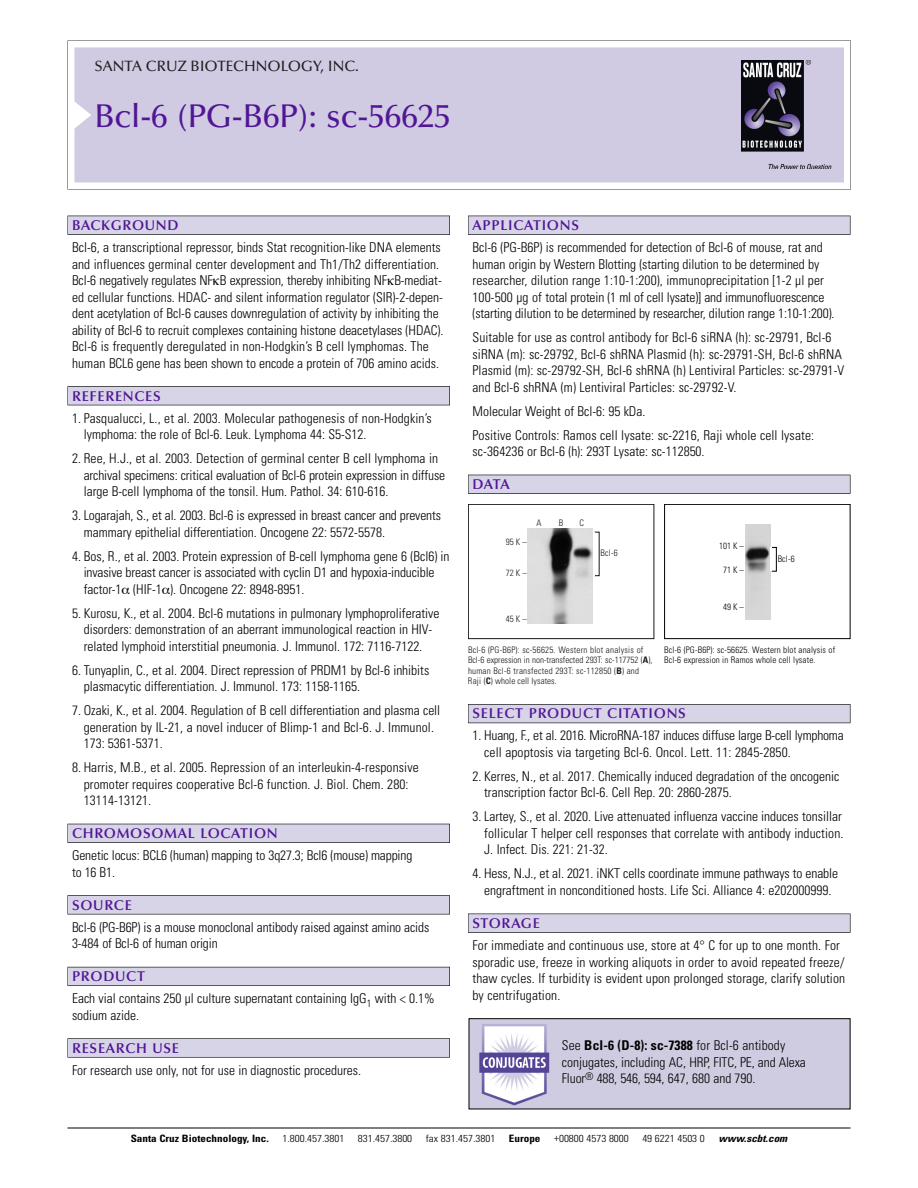
<style>
.page{position:relative;width:918px;height:1188px;background:#fff}
.page>*{position:absolute;margin:0;border:0;box-sizing:border-box;transform-origin:0 0}
.t1{font:500 33px "Optima";color:#511695}
.t2{font:500 15px "Optima";color:#231f20}
.t3{font:600 14.25px "Optima";letter-spacing:.05em;color:#511695}
.t4{font:300 condensed 13.5px/16.5px "Univers";color:#000}
.t5{font:300 condensed 10.2px "Univers";color:#000;scale:1.1 1}
.t6{font:700 condensed 10.2px "Univers";color:#000;scale:1.1 1}
.t7{font:italic 700 condensed 10.2px "Univers";color:#000;scale:1.1 1}
.t8{font:300 condensed 9px/10.5px "Univers";letter-spacing:.025em;color:#191919}
.t9{font:300 condensed 9px/10.5px "Univers";letter-spacing:.015em;color:#000}
.s1{font-weight:700}
</style>
<div class="page">
<svg style="left:74px;top:41px;width:777px;height:148px"></svg>
<div style="left:74px;top:47px;width:770px;height:135px;background:#d1cae3"></div>
<img style="left:741px;top:60px;width:90px;height:108px">
<div style="left:68px;top:216px;width:382px;height:19px;background:#535256"></div>
<div style="left:68px;top:216px;width:381px;height:18px;background:#d7d4e8"></div>
<div style="left:68px;top:386px;width:382px;height:19px;background:#515155"></div>
<div style="left:68px;top:387px;width:381px;height:18px;background:#d7d4e8"></div>
<div style="left:68px;top:824px;width:382px;height:19px;background:#515057"></div>
<div style="left:68px;top:824px;width:381px;height:18px;background:#d7d4e8"></div>
<div style="left:68px;top:895px;width:382px;height:19px;background:#575659"></div>
<div style="left:68px;top:896px;width:381px;height:18px;background:#d7d4e8"></div>
<div style="left:68px;top:967px;width:382px;height:19px;background:#595860"></div>
<div style="left:68px;top:967px;width:381px;height:18px;background:#d7d4e8"></div>
<svg style="left:68px;top:1038px;width:382px;height:20px"></svg>
<div style="left:68px;top:1039px;width:381px;height:18px;background:#d7d4e8"></div>
<div style="left:468px;top:216px;width:382px;height:19px;background:#535256"></div>
<div style="left:468px;top:216px;width:382px;height:18px;background:#d7d4e8"></div>
<div style="left:468px;top:475px;width:382px;height:19px;background:#525156"></div>
<div style="left:468px;top:475px;width:382px;height:18px;background:#d7d4e8"></div>
<div style="left:468px;top:704px;width:382px;height:19px;background:#55545b"></div>
<div style="left:468px;top:705px;width:382px;height:18px;background:#d7d4e8"></div>
<div style="left:468px;top:914px;width:382px;height:19px;background:#545457"></div>
<div style="left:468px;top:914px;width:382px;height:18px;background:#d7d4e8"></div>
<hr style="left:68px;top:1128px;width:782px;height:1px;background:#000">
<div style="left:468px;top:504px;width:186px;height:135px;border:1px solid #191919"></div>
<img style="left:528px;top:529px;width:65px;height:95px">
<div style="left:664px;top:504px;width:186px;height:135px;border:1px solid #000"></div>
<img style="left:745px;top:524px;width:25px;height:95px">
<img style="left:471px;top:1020px;width:377px;height:87px">
<div style="left:469px;top:1018px;width:381px;height:91px;border:1px solid #000"></div>
<p class="t2" style="left:94px;top:60px;width:266px">SANTA CRUZ BIOTECHNOLOGY, INC.</p>
<p class="t1" style="left:94px;top:102px;width:358px">Bcl-6 (PG-B6P): sc-56625</p>
<p class="t3" style="left:72px;top:219px;width:108px">BACKGROUND</p>
<p class="t4" style="left:72px;top:240px;width:373px">Bcl-6, a transcriptional repressor, binds Stat recognition-like DNA elements and influences germinal center development and Th1/Th2 differentiation.<br>Bcl-6 negatively regulates NF B expression, thereby inhibiting NF B-mediat&shy;ed cellular functions. HDAC- and silent information regulator (SIR)-2-depen&shy;dent acetylation of Bcl-6 causes downregulation of activity by inhibiting the ability of Bcl-6 to recruit complexes containing histone deacetylases (HDAC).<br>Bcl-6 is frequently deregulated in non-Hodgkin’s B cell lymphomas. The human BCL6 gene has been shown to encode a protein of 706 amino acids.</p>
<p class="t3" style="left:72px;top:390px;width:90px">REFERENCES</p>
<p class="t4" style="left:84px;top:411px;width:350px;text-indent:-12px">1. Pasqualucci, L., et al. 2003. Molecular pathogenesis of non-Hodgkin’s lymphoma: the role of Bcl-6. Leuk. Lymphoma 44: S5-S12.</p>
<p class="t4" style="left:84px;top:451px;width:363px;text-indent:-12px">2. Ree, H.J., et al. 2003. Detection of germinal center B cell lymphoma in archival specimens: critical evaluation of Bcl-6 protein expression in diffuse large B-cell lymphoma of the tonsil. Hum. Pathol. 34: 610-616.</p>
<p class="t4" style="left:84px;top:508px;width:359px;text-indent:-12px">3. Logarajah, S., et al. 2003. Bcl-6 is expressed in breast cancer and prevents mammary epithelial differentiation. Oncogene 22: 5572-5578.</p>
<p class="t4" style="left:84px;top:549px;width:367px;text-indent:-12px">4. Bos, R., et al. 2003. Protein expression of B-cell lymphoma gene 6 (Bcl6) in invasive breast cancer is associated with cyclin D1 and hypoxia-inducible factor-1 (HIF-1 ). Oncogene 22: 8948-8951.</p>
<p class="t4" style="left:72px;top:606px;width:369px;text-align:center">5. Kurosu, K., et al. 2004. Bcl-6 mutations in pulmonary lymphoproliferative disorders: demonstration of an aberrant immunological reaction in HIV&shy;related lymphoid interstitial pneumonia. J. Immunol. 172: 7116-7122.</p>
<p class="t4" style="left:84px;top:663px;width:347px;text-indent:-12px">6. Tunyaplin, C., et al. 2004. Direct repression of PRDM1 by Bcl-6 inhibits plasmacytic differentiation. J. Immunol. 173: 1158-1165.</p>
<p class="t4" style="left:84px;top:703px;width:358px;text-indent:-12px">7. Ozaki, K., et al. 2004. Regulation of B cell differentiation and plasma cell generation by IL-21, a novel inducer of Blimp-1 and Bcl-6. J. Immunol.<br>173: 5361-5371.</p>
<p class="t4" style="left:84px;top:760px;width:337px;text-indent:-12px">8. Harris, M.B., et al. 2005. Repression of an interleukin-4-responsive promoter requires cooperative Bcl-6 function. J. Biol. Chem. 280:<br>13114-13121.</p>
<p class="t3" style="left:72px;top:827px;width:207px">CHROMOSOMAL LOCATION</p>
<p class="t4" style="left:72px;top:849px;width:342px">Genetic locus: BCL6 (human) mapping to 3q27.3; Bcl6 (mouse) mapping to 16 B1.</p>
<p class="t3" style="left:72px;top:899px;width:61px">SOURCE</p>
<p class="t4" style="left:72px;top:920px;width:359px">Bcl-6 (PG-B6P) is a mouse monoclonal antibody raised against amino acids<br>3-484 of Bcl-6 of human origin</p>
<p class="t3" style="left:72px;top:970px;width:74px">PRODUCT</p>
<p class="t4" style="left:72px;top:992px;width:364px">Each vial contains 250 µl culture supernatant containing IgG<sub>1</sub> with &lt; 0.1% sodium azide.</p>
<p class="t3" style="left:72px;top:1042px;width:109px">RESEARCH USE</p>
<p class="t4" style="left:72px;top:1063px;width:291px">For research use only, not for use in diagnostic procedures.</p>
<p class="t3" style="left:473px;top:219px;width:108px">APPLICATIONS</p>
<p class="t4" style="left:473px;top:240px;width:364px">Bcl-6 (PG-B6P) is recommended for detection of Bcl-6 of mouse, rat and human origin by Western Blotting (starting dilution to be determined by researcher, dilution range 1:10-1:200), immunoprecipitation [1-2 µl per 100-500 µg of total protein (1 ml of cell lysate)] and immunofluorescence (starting dilution to be determined by researcher, dilution range 1:10-1:200).</p>
<p class="t4" style="left:473px;top:330px;width:373px">Suitable for use as control antibody for Bcl-6 siRNA (h): sc-29791, Bcl-6 siRNA (m): sc-29792, Bcl-6 shRNA Plasmid (h): sc-29791-SH, Bcl-6 shRNA Plasmid (m): sc-29792-SH, Bcl-6 shRNA (h) Lentiviral Particles: sc-29791-V and Bcl-6 shRNA (m) Lentiviral Particles: sc-29792-V.</p>
<p class="t4" style="left:473px;top:404px;width:174px">Molecular Weight of Bcl-6: 95 kDa.</p>
<p class="t4" style="left:473px;top:428px;width:343px">Positive Controls: Ramos cell lysate: sc-2216, Raji whole cell lysate: sc-364236 or Bcl-6 (h): 293T Lysate: sc-112850.</p>
<p class="t3" style="left:473px;top:478px;width:39px">DATA</p>
<p class="t8" style="left:536px;top:518px;width:7px">A</p>
<p class="t8" style="left:559px;top:518px;width:6px">B</p>
<p class="t8" style="left:580px;top:518px;width:6px">C</p>
<p class="t8" style="left:506px;top:538px;width:22px">95K–</p>
<p class="t8" style="left:506px;top:569px;width:22px">72K–</p>
<p class="t8" style="left:506px;top:614px;width:22px">45K–</p>
<p class="t8" style="left:600px;top:549px;width:19px">Bcl-6</p>
<p class="t9" style="left:719px;top:542px;width:26px">101 K –</p>
<p class="t9" style="left:723px;top:565px;width:22px">71 K –</p>
<p class="t9" style="left:723px;top:602px;width:22px">49 K –</p>
<p class="t9" style="left:778px;top:554px;width:19px">Bcl-6</p>
<p class="t8" style="left:468px;top:645px;width:186px">Bcl-6 (PG-B6P): sc-56625. Western blot analysis of Bcl-6 expression in non-transfected 293T: sc-117752 (<span class="s1">A</span>), human Bcl-6 transfected 293T: sc-112850 (<span class="s1">B</span>) and Raji (<span class="s1">C</span>) whole cell lysates.</p>
<p class="t9" style="left:664px;top:645px;width:172px">Bcl-6 (PG-B6P): sc-56625. Western blot analysis of<br>Bcl-6 expression in Ramos whole cell lysate.</p>
<p class="t3" style="left:473px;top:708px;width:215px">SELECT PRODUCT CITATIONS</p>
<p class="t4" style="left:484px;top:729px;width:361px;text-indent:-12px">1. Huang, F., et al. 2016. MicroRNA-187 induces diffuse large B-cell lymphoma cell apoptosis via targeting Bcl-6. Oncol. Lett. 11: 2845-2850.</p>
<p class="t4" style="left:484px;top:769px;width:357px;text-indent:-12px">2. Kerres, N., et al. 2017. Chemically induced degradation of the oncogenic transcription factor Bcl-6. Cell Rep. 20: 2860-2875.</p>
<p class="t4" style="left:484px;top:810px;width:361px;text-indent:-12px">3. Lartey, S., et al. 2020. Live attenuated influenza vaccine induces tonsillar follicular T helper cell responses that correlate with antibody induction.<br>J. Infect. Dis. 221: 21-32.</p>
<p class="t4" style="left:473px;top:867px;width:367px;text-align:center">4. Hess, N.J., et al. 2021. iNKT cells coordinate immune pathways to enable engraftment in nonconditioned hosts. Life Sci. Alliance 4: e202000999.</p>
<p class="t3" style="left:473px;top:917px;width:69px">STORAGE</p>
<p class="t4" style="left:473px;top:938px;width:374px">For immediate and continuous use, store at 4° C for up to one month. For sporadic use, freeze in working aliquots in order to avoid repeated freeze/ thaw cycles. If turbidity is evident upon prolonged storage, clarify solution by centrifugation.</p>
<p class="t4" style="left:562px;top:1039px;width:246px">See <span class="s1">Bcl-6 (D-8): sc-7388</span> for Bcl-6 antibody conjugates, including AC, HRP, FITC, PE, and Alexa<br>Fluor<sup>®</sup> 488, 546, 594, 647, 680 and 790.</p>
<p class="t6" style="left:131px;top:1135px;width:127px">Santa Cruz Biotechnology, Inc.</p>
<p class="t5" style="left:282px;top:1135px;width:58px">1.800.457.3801</p>
<p class="t5" style="left:358px;top:1135px;width:51px">831.457.3800</p>
<p class="t5" style="left:426px;top:1135px;width:65px">fax 831.457.3801</p>
<p class="t6" style="left:509px;top:1135px;width:30px">Europe</p>
<p class="t5" style="left:554px;top:1135px;width:69px">+00800 4573 8000</p>
<p class="t5" style="left:642px;top:1135px;width:58px">49 6221 4503 0</p>
<p class="t7" style="left:719px;top:1135px;width:66px">www.scbt.com</p>
</div>
